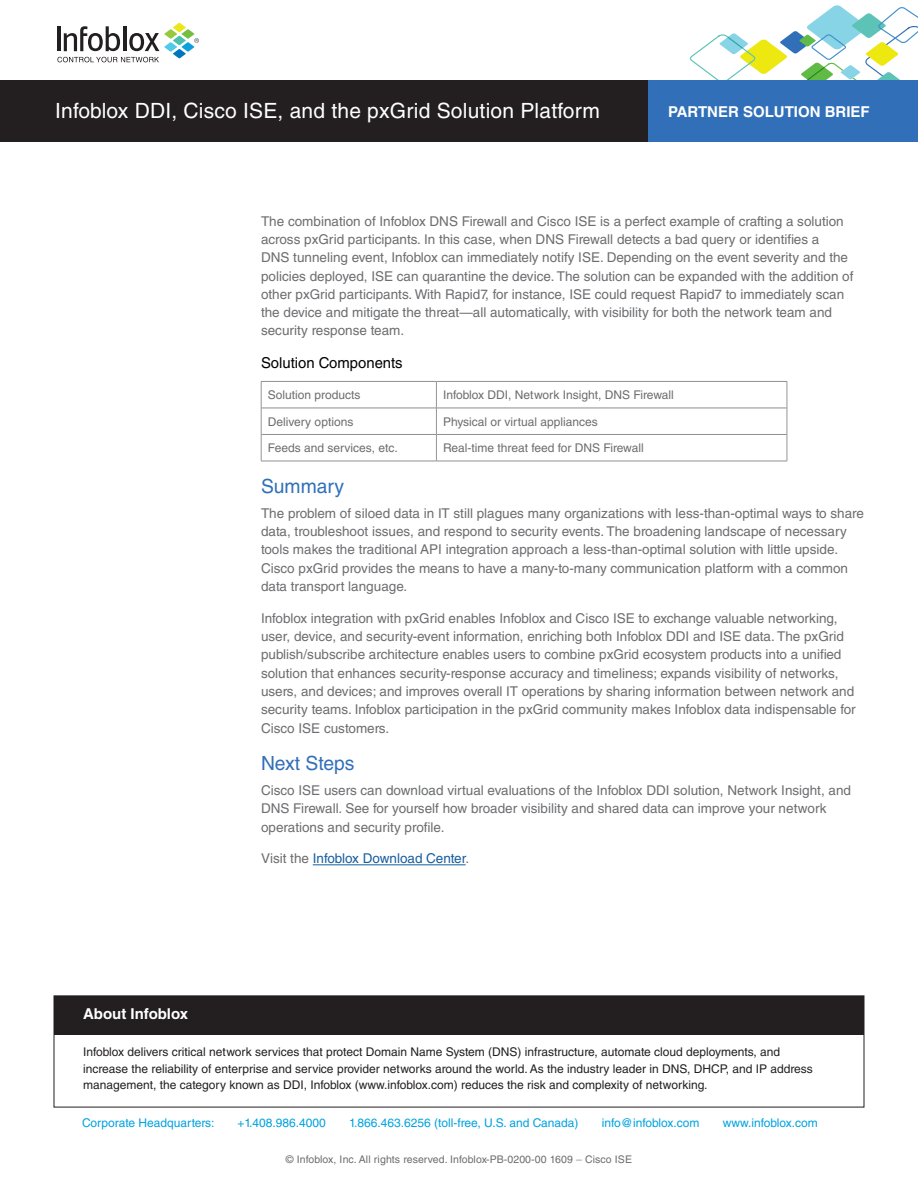
<style>
.page{position:relative;width:918px;height:1188px;background:#fff}
.page>*{position:absolute;margin:0;border:0;box-sizing:border-box;transform-origin:0 0}
.t1{font:21px "Helvetica LT Std";letter-spacing:.01em;color:#fff}
.Head1{font:19.5px "Helvetica LT Std";color:#3170b8}
.t2{font:700 15px "Helvetica LT Std";color:#fff}
.Head2{font:15px "Helvetica LT Std";color:#000}
.Body_-_Text{font:13.5px/18.3px "Helvetica LT Std";color:#6c6d70}
.Body_-_Text-2{font:13.5px "Helvetica LT Std";color:#175d9e}
.t3{font:12px/16.5px "Helvetica LT Std";color:#231f20}
.t4{font:12px "Helvetica LT Std";color:#6c6d70}
.t5{font:12px "Helvetica LT Std";color:#00a2df}
.t6{font:10.5px "Helvetica LT Std";letter-spacing:.01em;color:#6c6d70}
.s1{color:#6c6d70}
.s2{color:#969697}
</style>
<div class="page">
<svg style="left:57px;top:23px;width:142px;height:39px"></svg>
<svg style="left:690px;top:5px;width:228px;height:75px"></svg>
<div style="left:0;top:80px;width:918px;height:62px;background:#231f20"></div>
<div style="left:648px;top:80px;width:270px;height:62px;background:#3170b8"></div>
<div style="left:54px;top:996px;width:810px;height:39px;background:#231f20"></div>
<hr style="left:313px;top:864px;width:153px;height:1px;background:#175d9e">
<hr style="left:261px;top:381px;width:175px;height:1px;background:#8f8f8f">
<hr style="left:436px;top:381px;width:351px;height:1px;background:#8f8f8f">
<hr style="left:261px;top:408px;width:175px;height:1px;background:#8f8f8f">
<hr style="left:436px;top:408px;width:351px;height:1px;background:#8f8f8f">
<hr style="left:261px;top:434px;width:175px;height:1px;background:#8f8f8f">
<hr style="left:436px;top:434px;width:351px;height:1px;background:#8f8f8f">
<hr style="left:261px;top:461px;width:175px;height:1px;background:#8f8f8f">
<hr style="left:436px;top:461px;width:351px;height:1px;background:#8f8f8f">
<svg style="left:261px;top:382px;width:1px;height:79px"></svg>
<svg style="left:436px;top:382px;width:1px;height:79px"></svg>
<svg style="left:787px;top:382px;width:1px;height:79px"></svg>
<h1 class="t1" style="left:55px;top:99px;width:546px">Infoblox DDI, Cisco ISE, and the pxGrid Solution Platform</h1>
<p class="t2" style="left:668px;top:103px;width:203px">PARTNER SOLUTION BRIEF</p>
<p class="Body_-_Text" style="left:261px;top:212px;width:594px">The combination of Infoblox DNS Firewall and Cisco ISE is a perfect example of crafting a solution across pxGrid participants. In this case, when DNS Firewall detects a bad query or identifies a<br>DNS tunneling event, Infoblox can immediately notify ISE. Depending on the event severity and the policies deployed, ISE can quarantine the device. The solution can be expanded with the addition of other pxGrid participants. With Rapid7, for instance, ISE could request Rapid7 to immediately scan the device and mitigate the threat—all automatically, with visibility for both the network team and security response team.</p>
<p class="Head2" style="left:261px;top:355px;width:143px">Solution Components</p>
<p class="t4" style="left:268px;top:388px;width:94px">Solution products</p>
<p class="t4" style="left:443px;top:388px;width:232px">Infoblox DDI, Network Insight, DNS Firewall</p>
<p class="t4" style="left:268px;top:414px;width:87px">Delivery options</p>
<p class="t4" style="left:443px;top:414px;width:156px">Physical or virtual appliances</p>
<p class="t4" style="left:268px;top:441px;width:131px">Feeds and services, etc.</p>
<p class="t4" style="left:443px;top:441px;width:202px">Real-time threat feed for DNS Firewall</p>
<p class="Head1" style="left:261px;top:475px;width:85px">Summary</p>
<p class="Body_-_Text" style="left:261px;top:504px;width:604px">The problem of siloed data in IT still plagues many organizations with less-than-optimal ways to share data, troubleshoot issues, and respond to security events. The broadening landscape of necessary tools makes the traditional API integration approach a less-than-optimal solution with little upside.<br>Cisco pxGrid provides the means to have a many-to-many communication platform with a common data transport language.</p>
<p class="Body_-_Text" style="left:261px;top:609px;width:596px">Infoblox integration with pxGrid enables Infoblox and Cisco ISE to exchange valuable networking, user, device, and security-event information, enriching both Infoblox DDI and ISE data. The pxGrid publish/subscribe architecture enables users to combine pxGrid ecosystem products into a unified solution that enhances security-response accuracy and timeliness; expands visibility of networks, users, and devices; and improves overall IT operations by sharing information between network and security teams. Infoblox participation in the pxGrid community makes Infoblox data indispensable for Cisco ISE customers.</p>
<p class="Head1" style="left:261px;top:752px;width:95px">Next Steps</p>
<p class="Body_-_Text" style="left:261px;top:781px;width:592px">Cisco ISE users can download virtual evaluations of the Infoblox DDI solution, Network Insight, and<br>DNS Firewall. See for yourself how broader visibility and shared data can improve your network operations and security profile.</p>
<p class="Body_-_Text-2" style="left:261px;top:851px;width:210px"><span class="s1">Visit the</span> Infoblox Download Center<span class="s1">.</span></p>
<p class="t2" style="left:83px;top:1004px;width:106px">About Infoblox</p>
<p class="t3" style="left:83px;top:1044px;width:731px">Infoblox delivers critical network services that protect Domain Name System (DNS) infrastructure, automate cloud deployments, and increase the reliability of enterprise and service provider networks around the world. As the industry leader in DNS, DHCP, and IP address management, the category known as DDI, Infoblox (www.infoblox.com) reduces the risk and complexity of networking.</p>
<p class="t5" style="left:82px;top:1115px;width:134px">Corporate Headquarters:</p>
<p class="t5" style="left:237px;top:1115px;width:90px">+1.408.986.4000</p>
<p class="t5" style="left:349px;top:1115px;width:231px">1.866.463.6256 (toll-free, U.S. and Canada)</p>
<p class="t5" style="left:602px;top:1115px;width:99px">info@infoblox.com</p>
<p class="t5" style="left:723px;top:1115px;width:97px">www.infoblox.com</p>
<p class="t6" style="left:286px;top:1153px;width:348px">© Infoblox, Inc. All rights reserved. Infoblox-PB-0200-00 1609 <span class="s2">–</span> Cisco ISE</p>
</div>
